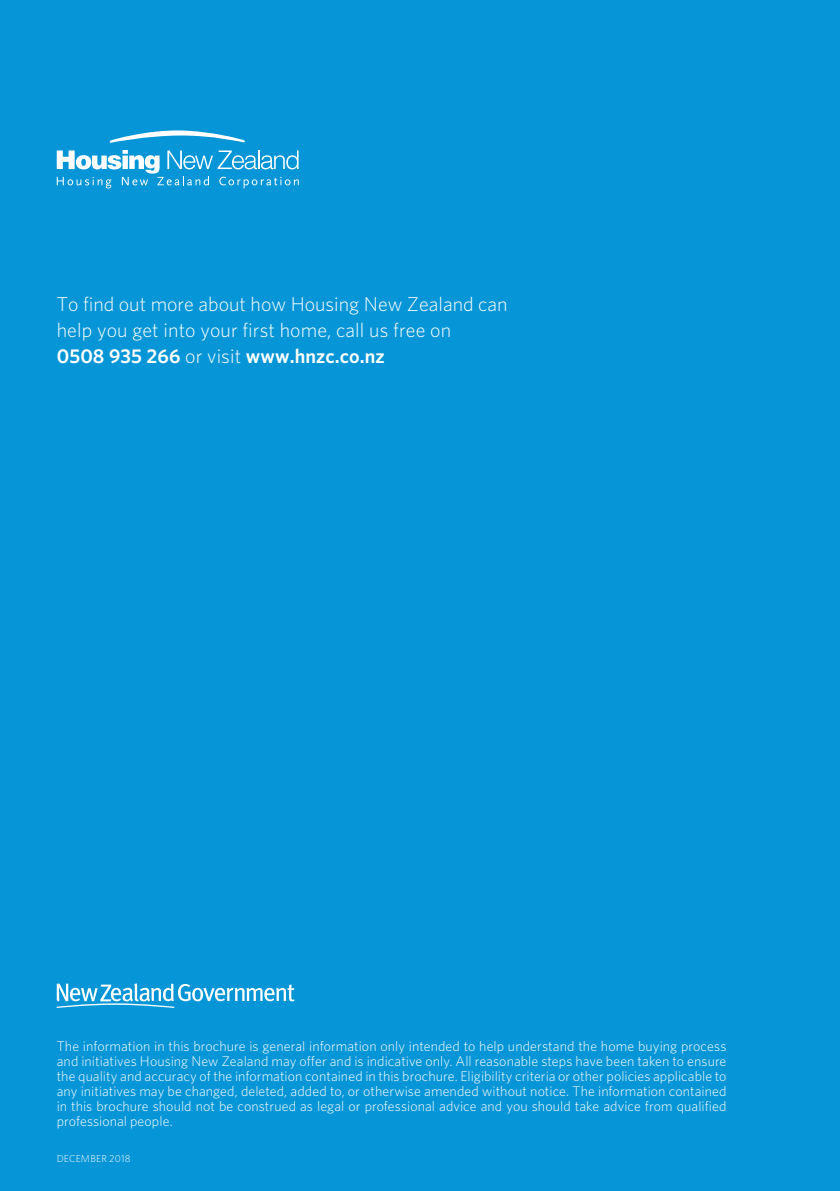
<style>
.page{position:relative;width:840px;height:1191px;background:#fff}
.page>*{position:absolute;margin:0;border:0;box-sizing:border-box;transform-origin:0 0}
.t1{font:300 20px/26px "Whitney";color:#fff}
.t2{font:300 14px/15px "Whitney";letter-spacing:.005em;color:#fff;text-align:justify}
.t3{font:300 10px "Whitney";letter-spacing:.02em;color:#fff}
.s1{font-weight:600}
</style>
<div class="page">
<div style="left:0;top:0;width:839px;height:1191px;background:#0696d7"></div>
<svg style="left:57px;top:983px;width:237px;height:25px"></svg>
<svg style="left:109px;top:130px;width:136px;height:13px"></svg>
<svg style="left:57px;top:150px;width:241px;height:38px"></svg>
<h1 class="t1" style="left:57px;top:290px;width:452px">To find out more about how Housing New Zealand can help you get into your first home, call us free on<br><span class="s1">0508 935 266</span> or visit <span class="s1">www.hnzc.co.nz</span></h1>
<p class="t2" style="left:57px;top:1038px;width:670px">The information in this brochure is general information only intended to help understand the home buying process and initiatives Housing New Zealand may offer and is indicative only. All reasonable steps have been taken to ensure the quality and accuracy of the information contained in this brochure. Eligibility criteria or other policies applicable to any initiatives may be changed, deleted, added to, or otherwise amended without notice. The information contained in this brochure should not be construed as legal or professional advice and you should take advice from qualified professional people.</p>
<p class="t3" style="left:57px;top:1151px;width:75px">DECEMBER 2018</p>
</div>
